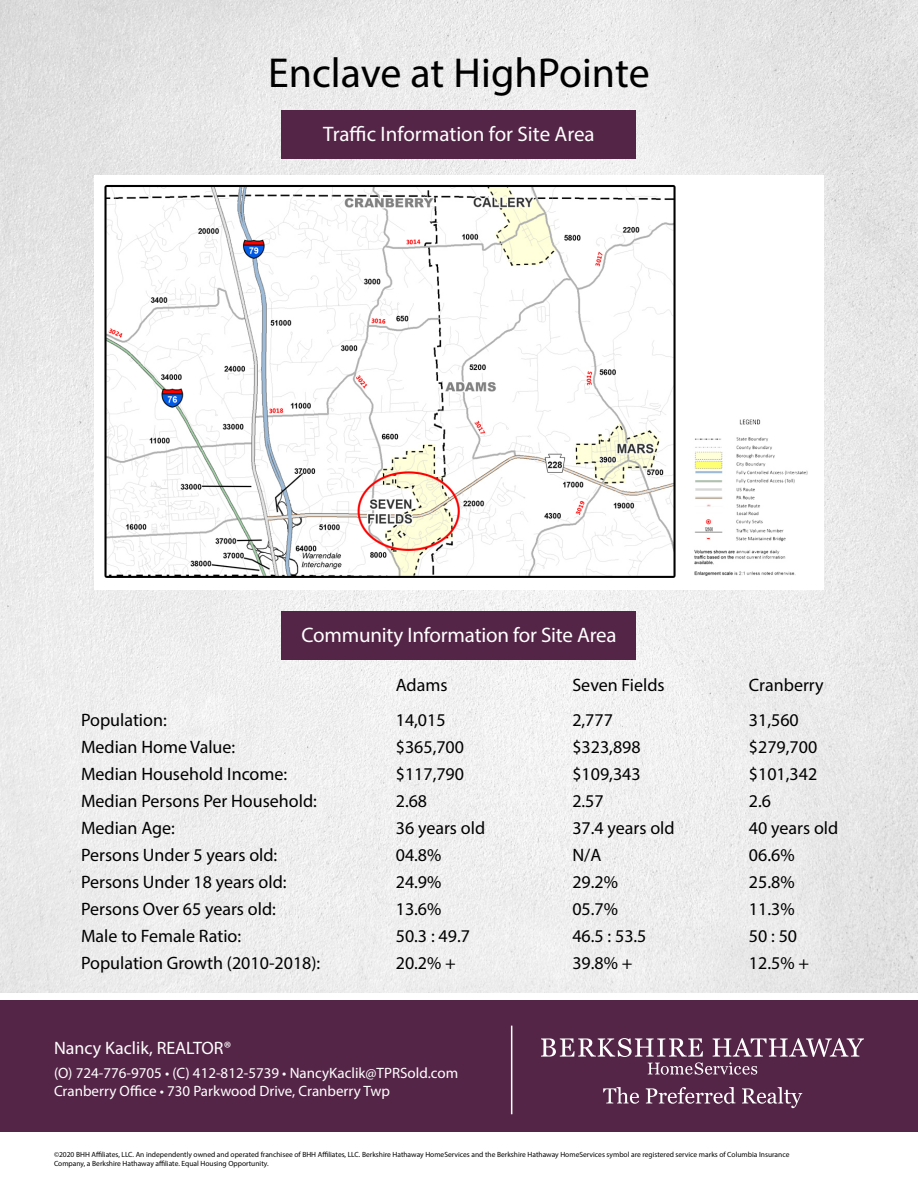
<style>
.page{position:relative;width:918px;height:1188px;background:#fff}
.page>*{position:absolute;margin:0;border:0;box-sizing:border-box;transform-origin:0 0}
.t1{font:42px "Myriad Pro";color:#000}
.t2{font:21px "Myriad Pro";letter-spacing:-.01em;color:#fff}
.t3{font:18px/27px "Myriad Pro";color:#000}
.t4{font:18px "Myriad Pro";color:#fff}
.t5{font:15px/18px "Myriad Pro";color:#fff}
.t6{font:7.5px/9px "Myriad Pro";color:#000}
</style>
<div class="page">
<img style="left:0;top:0;width:918px;height:993px">
<div style="left:282px;top:110px;width:354px;height:49px;background:#552548"></div>
<div style="left:0;top:1000px;width:918px;height:132px;background:#552548"></div>
<svg style="left:541px;top:1038px;width:323px;height:37px"></svg>
<svg style="left:603px;top:1087px;width:36px;height:17px"></svg>
<svg style="left:646px;top:1087px;width:89px;height:17px"></svg>
<svg style="left:742px;top:1087px;width:60px;height:21px"></svg>
<hr style="left:511px;top:1026px;width:1px;height:88px;background:#fff">
<img style="left:94px;top:175px;width:730px;height:414px">
<div style="left:282px;top:611px;width:354px;height:49px;background:#552548"></div>
<h1 class="t1" style="left:268px;top:47px;width:383px">Enclave at HighPointe</h1>
<p class="t2" style="left:323px;top:121px;width:273px">Traffic Information for Site Area</p>
<p class="t2" style="left:301px;top:622px;width:317px">Community Information for Site Area</p>
<p class="t3" style="left:396px;top:671px;width:53px">Adams</p>
<p class="t3" style="left:572px;top:671px;width:94px">Seven Fields</p>
<p class="t3" style="left:749px;top:671px;width:76px">Cranberry</p>
<p class="t3" style="left:81px;top:706px;width:241px">Population:<br>Median Home Value:<br>Median Household Income:<br>Median Persons Per Household:<br>Median Age:<br>Persons Under 5 years old:<br>Persons Under 18 years old:<br>Persons Over 65 years old:<br>Male to Female Ratio:<br>Population Growth (2010-2018):</p>
<p class="t3" style="left:396px;top:706px;width:91px">14,015 $365,700 $117,790<br>2.68<br>36 years old<br>04.8%<br>24.9%<br>13.6%<br>50.3 : 49.7<br>20.2% +</p>
<p class="t3" style="left:572px;top:706px;width:104px">2,777 $323,898 $109,343<br>2.57<br>37.4 years old<br>N/A<br>29.2%<br>05.7%<br>46.5 : 53.5<br>39.8% +</p>
<p class="t3" style="left:749px;top:706px;width:91px">31,560 $279,700 $101,342<br>2.6<br>40 years old<br>06.6%<br>25.8%<br>11.3%<br>50 : 50<br>12.5% +</p>
<p class="t4" style="left:54px;top:1037px;width:179px">Nancy Kaclik, REALTOR®</p>
<p class="t5" style="left:54px;top:1064px;width:406px">(O) 724-776-9705 • (C) 412-812-5739 • NancyKaclik@TPRSold.com<br>Cranberry Office • 730 Parkwood Drive, Cranberry Twp</p>
<p class="t6" style="left:54px;top:1150px;width:737px">©2020 BHH Affiliates, LLC. An independently owned and operated franchisee of BHH Affiliates, LLC. Berkshire Hathaway HomeServices and the Berkshire Hathaway HomeServices symbol are registered service marks of Columbia Insurance<br>Company, a Berkshire Hathaway affiliate. Equal Housing Opportunity.</p>
</div>
